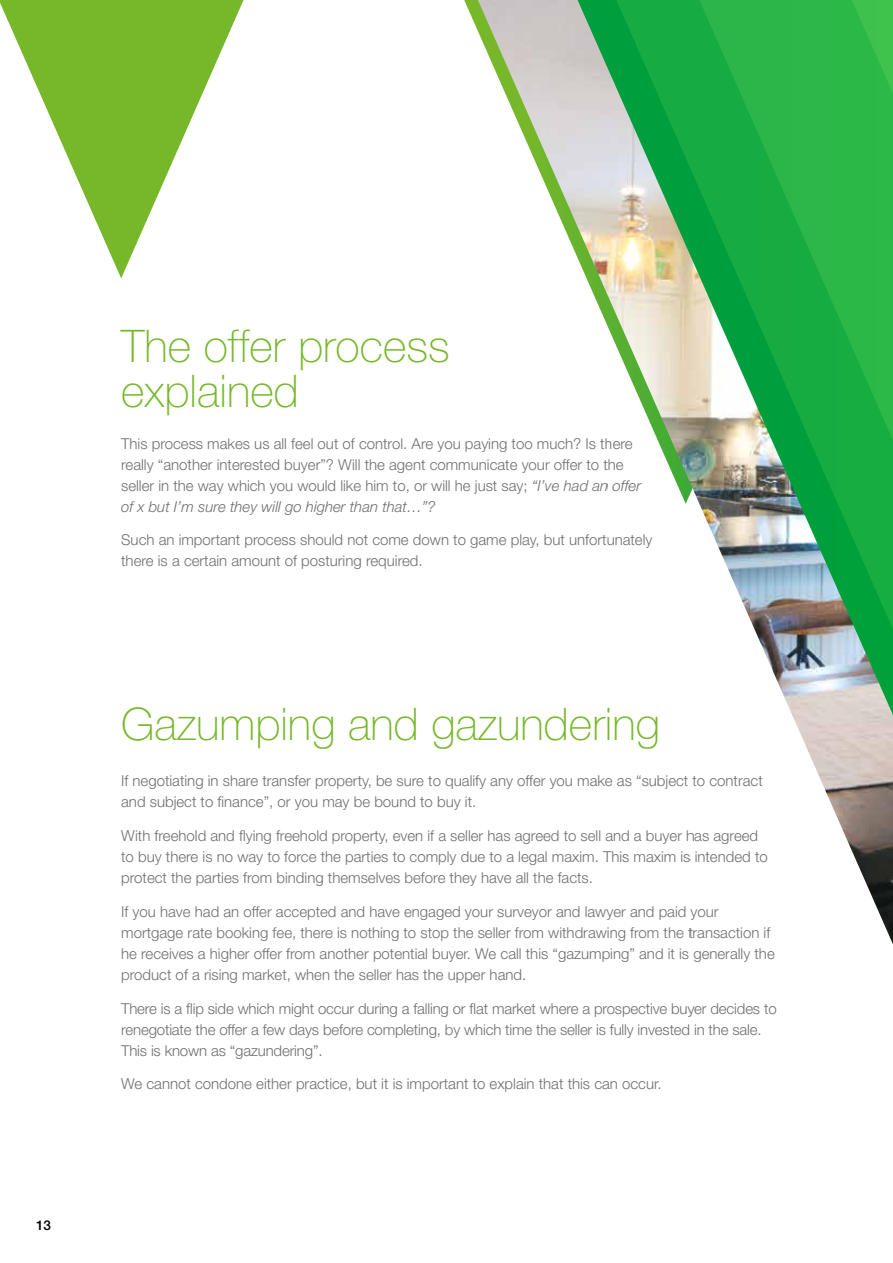
<style>
.page{position:relative;width:893px;height:1263px;background:#fff}
.page>*{position:absolute;margin:0;border:0;box-sizing:border-box;transform-origin:0 0}
.t1{font:100 45px/45px "Helvetica Neue LT Pro";color:#76b82a}
.t2{font:300 15px/21px "Helvetica Neue LT Pro";color:#706f6f}
.t3{font:500 13.5px "Helvetica Neue LT Pro";color:#000}
.s1{font-style:italic}
</style>
<div class="page">
<img style="left:478px;top:0;width:100px;height:259px">
<svg style="left:578px;top:0;width:30px;height:327px"></svg>
<svg style="left:0;top:0;width:244px;height:278px"></svg>
<svg style="left:608px;top:0;width:83px;height:504px"></svg>
<img style="left:691px;top:0;width:155px;height:837px">
<svg style="left:846px;top:0;width:47px;height:944px"></svg>
<p class="t3" style="left:36px;top:1217px;width:17px">13</p>
<h1 class="t1" style="left:121px;top:323px;width:330px">The offer process explained</h1>
<p class="t2" style="left:121px;top:433px;width:521px">This process makes us all feel out of control. Are you paying too much? Is there really “another interested buyer”? Will the agent communicate your offer to the seller in the way which you would like him to, or will he just say; <span class="s1">“I’ve had an offer of x but I’m sure they will go higher than that…”?</span></p>
<p class="t2" style="left:121px;top:529px;width:533px">Such an important process should not come down to game play, but unfortunately there is a certain amount of posturing required.</p>
<h1 class="t1" style="left:121px;top:702px;width:540px">Gazumping and gazundering</h1>
<p class="t2" style="left:121px;top:770px;width:643px">If negotiating in share transfer property, be sure to qualify any offer you make as “subject to contract and subject to finance”, or you may be bound to buy it.</p>
<p class="t2" style="left:121px;top:825px;width:648px">With freehold and flying freehold property, even if a seller has agreed to sell and a buyer has agreed to buy there is no way to force the parties to comply due to a legal maxim. This maxim is intended to protect the parties from binding themselves before they have all the facts.</p>
<p class="t2" style="left:121px;top:901px;width:655px">If you have had an offer accepted and have engaged your surveyor and lawyer and paid your mortgage rate booking fee, there is nothing to stop the seller from withdrawing from the transaction if he receives a higher offer from another potential buyer. We call this “gazumping” and it is generally the product of a rising market, when the seller has the upper hand.</p>
<p class="t2" style="left:121px;top:997px;width:657px">There is a flip side which might occur during a falling or flat market where a prospective buyer decides to renegotiate the offer a few days before completing, by which time the seller is fully invested in the sale.<br>This is known as “gazundering”.</p>
<p class="t2" style="left:121px;top:1073px;width:542px">We cannot condone either practice, but it is important to explain that this can occur.</p>
</div>
